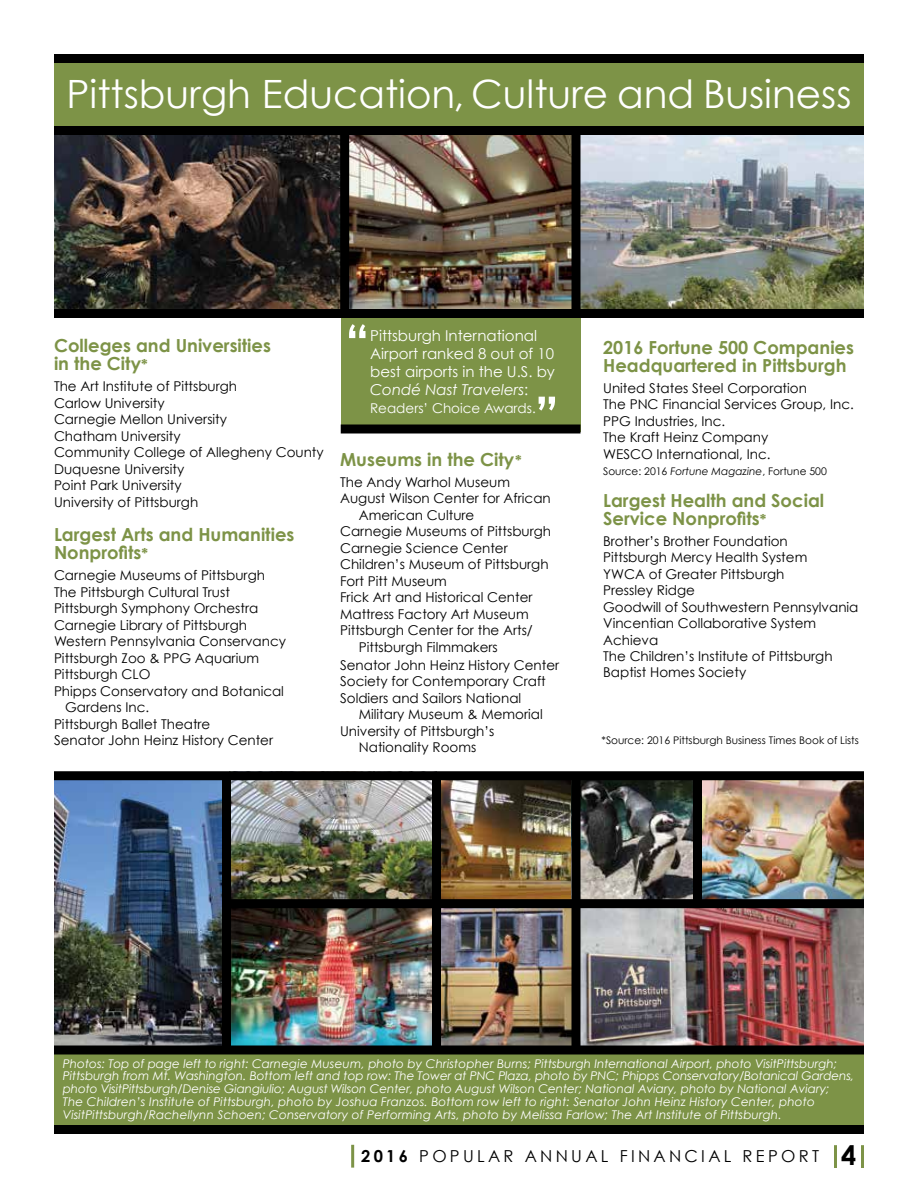
<style>
.page{position:relative;width:918px;height:1188px;background:#fff}
.page>*{position:absolute;margin:0;border:0;box-sizing:border-box;transform-origin:0 0}
.t1{font:700 51px "Century Gothic";color:#fff}
.t2{font:39px "Century Gothic";color:#fff}
.t3{font:700 18px/18px "Century Gothic";color:#7d9347}
.t4{font:16.5px "Century Gothic";letter-spacing:.2em;color:#000}
.t5{font:15px/18px "Century Gothic";color:#fff}
.t6{font:13.5px/16.5px "Century Gothic";color:#000}
.t7{font:13.5px "Century Gothic";color:#fff}
.t8{font:italic 12px/12.8px "Century Gothic";color:#fff}
.t9{font:10.5px "Century Gothic";color:#000}
.s1{font-size:15px}
.s2{font-style:italic}
.s3{font-weight:700}
.s4{font-weight:700;font-size:27px}
</style>
<div class="page">
<img style="left:349px;top:135px;width:223px;height:174px">
<img style="left:441px;top:908px;width:131px;height:138px">
<img style="left:231px;top:908px;width:201px;height:138px">
<img style="left:441px;top:780px;width:131px;height:119px">
<img style="left:54px;top:780px;width:168px;height:266px">
<img style="left:580px;top:780px;width:113px;height:119px">
<img style="left:231px;top:780px;width:201px;height:119px">
<div style="left:341px;top:316px;width:239px;height:115px;background:#7d9347"></div>
<img style="left:702px;top:780px;width:162px;height:119px">
<img style="left:580px;top:908px;width:284px;height:138px">
<div style="left:54px;top:56px;width:810px;height:74px;background:#7d9347"></div>
<img style="left:54px;top:135px;width:286px;height:174px">
<img style="left:580px;top:135px;width:284px;height:174px">
<hr style="left:834px;top:1145px;width:3px;height:23px;background:#7d9347">
<hr style="left:861px;top:1145px;width:3px;height:23px;background:#7d9347">
<hr style="left:351px;top:1145px;width:3px;height:23px;background:#7d9347">
<div style="left:54px;top:54px;width:810px;height:9px;background:#000"></div>
<div style="left:54px;top:1053px;width:810px;height:72px;background:#7d9347"></div>
<div style="left:54px;top:1125px;width:810px;height:9px;background:#000"></div>
<div style="left:222px;top:772px;width:9px;height:278px;background:#000"></div>
<div style="left:572px;top:776px;width:8px;height:274px;background:#000"></div>
<div style="left:54px;top:1046px;width:810px;height:8px;background:#000"></div>
<div style="left:54px;top:771px;width:810px;height:9px;background:#000"></div>
<div style="left:230px;top:899px;width:634px;height:9px;background:#000"></div>
<div style="left:432px;top:776px;width:9px;height:277px;background:#000"></div>
<div style="left:54px;top:309px;width:810px;height:9px;background:#000"></div>
<div style="left:341px;top:424px;width:239px;height:10px;background:#000"></div>
<div style="left:693px;top:772px;width:9px;height:134px;background:#000"></div>
<div style="left:54px;top:126px;width:810px;height:9px;background:#000"></div>
<div style="left:340px;top:129px;width:9px;height:184px;background:#000"></div>
<div style="left:572px;top:130px;width:8px;height:184px;background:#000"></div>
<h2 class="t2" style="left:66px;top:70px;width:787px">Pittsburgh Education, Culture and Business</h2>
<h3 class="t3" style="left:54px;top:336px;width:219px">Colleges and Universities in the City<span class="s1">*</span></h3>
<p class="t6" style="left:54px;top:378px;width:271px">The Art Institute of Pittsburgh<br>Carlow U niversity<br>Carnegie Mellon U niversity<br>Chatham U niversity<br>Community College of Allegheny County<br>Duquesne U niversity<br>Point Park U niversity<br>U niversity of Pittsburgh</p>
<h3 class="t3" style="left:54px;top:525px;width:242px">Largest Arts and H umanities<br>Nonprofits<span class="s1">*</span></h3>
<p class="t6" style="left:54px;top:567px;width:213px">Carnegie Museums of Pittsburgh</p>
<p class="t6" style="left:54px;top:583px;width:177px">The Pittsburgh Cultural Trust</p>
<p class="t6" style="left:54px;top:600px;width:206px">Pittsburgh Symphony Orchestra</p>
<p class="t6" style="left:54px;top:616px;width:195px">Carnegie Library of Pittsburgh</p>
<p class="t6" style="left:54px;top:633px;width:234px">Western Pennsylvania Conservancy</p>
<p class="t6" style="left:54px;top:649px;width:207px">Pittsburgh Zoo &amp; PPG Aquarium</p>
<p class="t6" style="left:54px;top:666px;width:97px">Pittsburgh CLO</p>
<p class="t6" style="left:54px;top:682px;width:232px">Phipps Conservatory and Botanical</p>
<p class="t6" style="left:65px;top:699px;width:85px">Gardens Inc.</p>
<p class="t6" style="left:54px;top:715px;width:158px">Pittsburgh Ballet Theatre</p>
<p class="t6" style="left:54px;top:732px;width:221px">Senator John Heinz History Center</p>
<h1 class="t1" style="left:345px;top:311px;width:26px">“</h1>
<p class="t5" style="left:370px;top:326px;width:186px">Pittsburgh International<br>Airport ranked 8 out of 10 best airports in the U .S. by<br><span class="s2">Condé Nast Travelers</span>:</p>
<p class="t7" style="left:370px;top:400px;width:167px">Readers’ Choice Awards.</p>
<h1 class="t1" style="left:535px;top:384px;width:26px">”</h1>
<h3 class="t3" style="left:340px;top:450px;width:183px">Museums in the City<span class="s1">*</span></h3>
<p class="t6" style="left:340px;top:474px;width:171px">The Andy Warhol Museum</p>
<p class="t6" style="left:340px;top:490px;width:212px">August Wilson Center for African</p>
<p class="t6" style="left:359px;top:507px;width:117px">American Culture</p>
<p class="t6" style="left:340px;top:523px;width:213px">Carnegie Museums of Pittsburgh</p>
<p class="t6" style="left:340px;top:540px;width:169px">Carnegie Science Center</p>
<p class="t6" style="left:340px;top:556px;width:210px">Children’s Museum of Pittsburgh</p>
<p class="t6" style="left:340px;top:573px;width:108px">Fort Pitt Museum</p>
<p class="t6" style="left:340px;top:589px;width:194px">Frick Art and Historical Center</p>
<p class="t6" style="left:340px;top:606px;width:190px">Mattress Factory Art Museum</p>
<p class="t6" style="left:340px;top:622px;width:194px">Pittsburgh Center for the Arts/</p>
<p class="t6" style="left:359px;top:639px;width:140px">Pittsburgh Filmmakers</p>
<p class="t6" style="left:340px;top:657px;width:221px">Senator John Heinz History Center<br>Society for Contemporary Craft<br>Soldiers and Sailors National</p>
<p class="t6" style="left:359px;top:706px;width:185px">Military Museum &amp; Memorial</p>
<p class="t6" style="left:340px;top:723px;width:156px">U niversity of Pittsburgh’s</p>
<p class="t6" style="left:359px;top:739px;width:119px">Nationality Rooms</p>
<h3 class="t3" style="left:603px;top:338px;width:252px">2016 Fortune 500 Companies<br>Headquartered in Pittsburgh</h3>
<p class="t6" style="left:603px;top:379px;width:252px">U nited States Steel Corporation<br>The PNC Financial Services Group, Inc.<br>PPG Industries, Inc.<br>The Kraft Heinz Company<br>WESCO International, Inc.</p>
<p class="t9" style="left:603px;top:465px;width:225px">Source: 2016 <span class="s2">Fortune Magazine</span>, Fortune 500</p>
<h3 class="t3" style="left:603px;top:491px;width:223px">Largest H ealth and Social<br>Service Nonprofits<span class="s1">*</span></h3>
<p class="t6" style="left:603px;top:532px;width:257px">Brother’s Brother Foundation<br>Pittsburgh Mercy Health System<br>YWCA of Greater Pittsburgh<br>Pressley Ridge<br>Goodwill of Southwestern Pennsylvania<br>Vincentian Collaborative System<br>Achieva<br>The Children’s Institute of Pittsburgh<br>Baptist Homes Society</p>
<p class="t9" style="left:602px;top:734px;width:259px">*Source: 2016 Pittsburgh Business Times Book of Lists</p>
<p class="t8" style="left:63px;top:1057px;width:793px">Photos: Top of page left to right: Carnegie Museum, photo by Christopher Burns; Pittsburgh International Airport, photo VisitPittsburgh; Pittsburgh from Mt. Washington. Bottom left and top row: The Tower at PNC Plaza, photo by PNC; Phipps Conservatory/Botanical Gardens, photo VisitPittsburgh/Denise Giangiulio; August Wilson Center, photo August Wilson Center; National Aviary, photo by National Aviary;<br>The Children’s Institute of Pittsburgh, photo by Joshua Franzos. Bottom row left to right: Senator John Heinz History Center, photo VisitPittsburgh/Rachellynn Schoen; Conservatory of Performing Arts, photo by Melissa Farlow; The Art Institute of Pittsburgh.</p>
<p class="t4" style="left:361px;top:1146px;width:497px"><span class="s3">2016</span> PO PU LAR ANNU AL FINANC IAL REPO RT <span class="s4">4</span></p>
</div>
